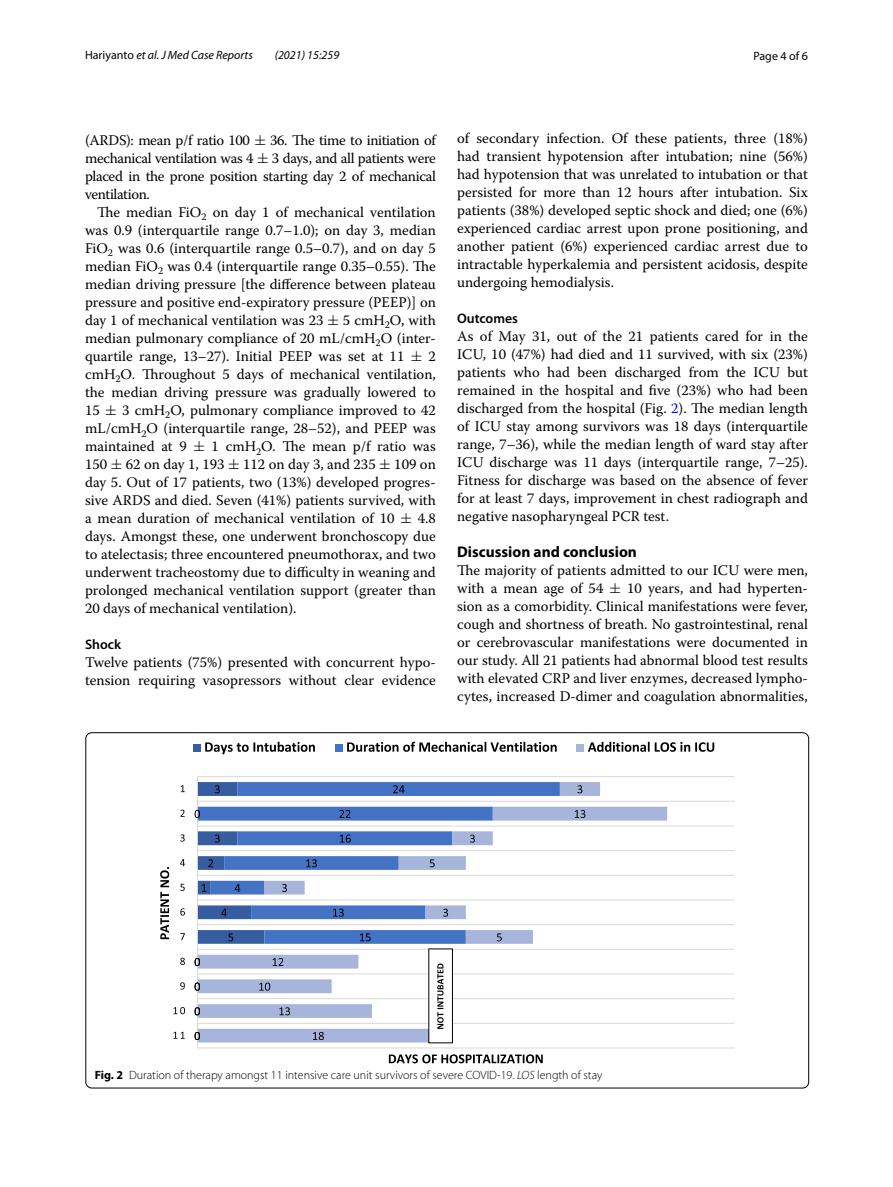
<style>
.page{position:relative;width:893px;height:1187px;background:#fff}
.page>*{position:absolute;margin:0;border:0;box-sizing:border-box;transform-origin:0 0}
.t1{font:700 15.45px "Myriad Pro";color:#000}
.t2{font:14.7px/18px "Warnock Pro";color:#000;text-align:justify}
.t3{font:600 13.8px "Myriad Pro";color:#000}
.t4{font:300 12px "Myriad Pro";color:#000}
.t5{font:italic 12px "Myriad Pro";color:#000}
.t6{font:12px "Myriad Pro";color:#000}
.s1{font-style:normal}
.s2{font-family:"MTSY"}
.s3{color:#00f}
.s4{font-weight:700}
.s5{font-style:italic}
</style>
<div class="page">
<hr style="left:197px;top:1047px;width:537px;height:1px;background:#d9d9d9">
<hr style="left:197px;top:1022px;width:537px;height:1px;background:#d9d9d9">
<hr style="left:197px;top:998px;width:537px;height:1px;background:#d9d9d9">
<hr style="left:197px;top:973px;width:537px;height:1px;background:#d9d9d9">
<hr style="left:197px;top:948px;width:537px;height:1px;background:#d9d9d9">
<hr style="left:197px;top:924px;width:537px;height:1px;background:#d9d9d9">
<hr style="left:197px;top:899px;width:537px;height:1px;background:#d9d9d9">
<hr style="left:197px;top:874px;width:537px;height:1px;background:#d9d9d9">
<hr style="left:197px;top:850px;width:537px;height:1px;background:#d9d9d9">
<hr style="left:197px;top:825px;width:537px;height:1px;background:#d9d9d9">
<hr style="left:197px;top:800px;width:537px;height:1px;background:#d9d9d9">
<hr style="left:197px;top:776px;width:537px;height:1px;background:#d9d9d9">
<svg style="left:198px;top:782px;width:469px;height:260px"></svg>
<hr style="left:197px;top:776px;width:1px;height:271px;background:#d9d9d9">
<svg style="left:195px;top:1031px;width:5px;height:8px"></svg>
<svg style="left:195px;top:1007px;width:5px;height:8px"></svg>
<svg style="left:195px;top:982px;width:5px;height:8px"></svg>
<svg style="left:195px;top:957px;width:5px;height:8px"></svg>
<svg style="left:360px;top:933px;width:11px;height:8px"></svg>
<svg style="left:333px;top:908px;width:11px;height:8px"></svg>
<svg style="left:195px;top:782px;width:69px;height:161px"></svg>
<svg style="left:306px;top:859px;width:11px;height:8px"></svg>
<svg style="left:340px;top:834px;width:11px;height:8px"></svg>
<svg style="left:339px;top:809px;width:12px;height:8px"></svg>
<svg style="left:393px;top:785px;width:12px;height:8px"></svg>
<svg style="left:313px;top:1031px;width:11px;height:8px"></svg>
<svg style="left:279px;top:1007px;width:11px;height:8px"></svg>
<svg style="left:259px;top:982px;width:11px;height:8px"></svg>
<svg style="left:273px;top:957px;width:10px;height:8px"></svg>
<svg style="left:497px;top:933px;width:5px;height:8px"></svg>
<svg style="left:443px;top:908px;width:5px;height:8px"></svg>
<svg style="left:282px;top:883px;width:5px;height:8px"></svg>
<svg style="left:430px;top:859px;width:5px;height:8px"></svg>
<svg style="left:470px;top:834px;width:5px;height:8px"></svg>
<svg style="left:575px;top:809px;width:10px;height:9px"></svg>
<svg style="left:577px;top:785px;width:5px;height:8px"></svg>
<svg style="left:173px;top:1031px;width:11px;height:7px"></svg>
<svg style="left:173px;top:1007px;width:12px;height:7px"></svg>
<svg style="left:180px;top:982px;width:5px;height:7px"></svg>
<svg style="left:180px;top:957px;width:5px;height:7px"></svg>
<svg style="left:180px;top:933px;width:5px;height:7px"></svg>
<svg style="left:180px;top:908px;width:5px;height:7px"></svg>
<svg style="left:180px;top:883px;width:5px;height:7px"></svg>
<svg style="left:180px;top:859px;width:5px;height:7px"></svg>
<svg style="left:180px;top:834px;width:5px;height:7px"></svg>
<svg style="left:180px;top:809px;width:5px;height:7px"></svg>
<svg style="left:181px;top:785px;width:4px;height:7px"></svg>
<svg style="left:389px;top:1054px;width:154px;height:9px"></svg>
<svg style="left:160px;top:867px;width:9px;height:72px"></svg>
<div style="left:193px;top:743px;width:8px;height:8px;background:#375da1"></div>
<svg style="left:205px;top:741px;width:110px;height:13px"></svg>
<div style="left:335px;top:743px;width:8px;height:8px;background:#4472c4"></div>
<svg style="left:347px;top:741px;width:210px;height:10px"></svg>
<div style="left:576px;top:743px;width:8px;height:8px;background:#a7b5db"></div>
<svg style="left:588px;top:741px;width:126px;height:10px"></svg>
<svg style="left:428px;top:948px;width:25px;height:95px"></svg>
<p class="t5" style="left:85px;top:48px;width:169px"><span class="s1">Hariyanto</span> et al. J Med Case Reports</p>
<p class="t5" style="left:275px;top:48px;width:66px">(2021) 15:259</p>
<p class="t6" style="left:753px;top:48px;width:56px">Page 4 of 6</p>
<p class="t2" style="left:85px;top:131px;width:352px">(ARDS): mean p/f ratio 100 <span class="s2">±</span> 36. The time to initiation of mechanical ventilation was 4 <span class="s2">±</span> 3 days, and all patients were placed in the prone position starting day 2 of mechanical ventilation.</p>
<p class="t2" style="left:85px;top:203px;width:352px;text-indent:12px">The median FiO<sub>2</sub> on day 1 of mechanical ventilation was 0.9 (interquartile range 0.7–1.0); on day 3, median FiO<sub>2</sub> was 0.6 (interquartile range 0.5–0.7), and on day 5 median FiO<sub>2</sub> was 0.4 (interquartile range 0.35–0.55). The median driving pressure [the difference between plateau pressure and positive end-expiratory pressure (PEEP)] on day 1 of mechanical ventilation was 23 <span class="s2">±</span> 5 cmH<sub>2</sub>O, with median pulmonary compliance of 20 mL/cmH<sub>2</sub>O (inter&shy;quartile range, 13–27). Initial PEEP was set at 11 <span class="s2">±</span> 2 cmH<sub>2</sub>O. Throughout 5 days of mechanical ventilation, the median driving pressure was gradually lowered to 15 <span class="s2">±</span> 3 cmH<sub>2</sub>O, pulmonary compliance improved to 42 mL/cmH<sub>2</sub>O (interquartile range, 28–52), and PEEP was maintained at 9 <span class="s2">±</span> 1 cmH<sub>2</sub>O. The mean p/f ratio was 150 <span class="s2">±</span> 62 on day 1, 193 <span class="s2">±</span> 112 on day 3, and 235 <span class="s2">±</span> 109 on day 5. Out of 17 patients, two (13%) developed progres&shy;sive ARDS and died. Seven (41%) patients survived, with a mean duration of mechanical ventilation of 10 <span class="s2">±</span> 4.8 days. Amongst these, one underwent bronchoscopy due to atelectasis; three encountered pneumothorax, and two underwent tracheostomy due to difficulty in weaning and prolonged mechanical ventilation support (greater than 20 days of mechanical ventilation).</p>
<p class="t3" style="left:85px;top:635px;width:38px">Shock</p>
<p class="t2" style="left:85px;top:653px;width:352px">Twelve patients (75%) presented with concurrent hypo&shy;tension requiring vasopressors without clear evidence</p>
<p class="t2" style="left:457px;top:128px;width:352px">of secondary infection. Of these patients, three (18%) had transient hypotension after intubation; nine (56%) had hypotension that was unrelated to intubation or that persisted for more than 12 hours after intubation. Six patients (38%) developed septic shock and died; one (6%) experienced cardiac arrest upon prone positioning, and another patient (6%) experienced cardiac arrest due to intractable hyperkalemia and persistent acidosis, despite undergoing hemodialysis.</p>
<p class="t3" style="left:457px;top:309px;width:62px">Outcomes</p>
<p class="t2" style="left:457px;top:326px;width:352px">As of May 31, out of the 21 patients cared for in the ICU, 10 (47%) had died and 11 survived, with six (23%) patients who had been discharged from the ICU but remained in the hospital and five (23%) who had been discharged from the hospital (Fig. <span class="s3">2</span>). The median length of ICU stay among survivors was 18 days (interquartile range, 7–36), while the median length of ward stay after ICU discharge was 11 days (interquartile range, 7–25).<br>Fitness for discharge was based on the absence of fever for at least 7 days, improvement in chest radiograph and negative nasopharyngeal PCR test.</p>
<p class="t1" style="left:457px;top:541px;width:181px">Discussion and conclusion</p>
<p class="t2" style="left:457px;top:560px;width:352px">The majority of patients admitted to our ICU were men, with a mean age of 54 <span class="s2">±</span> 10 years, and had hyperten&shy;sion as a comorbidity. Clinical manifestations were fever, cough and shortness of breath. No gastrointestinal, renal or cerebrovascular manifestations were documented in our study. All 21 patients had abnormal blood test results with elevated CRP and liver enzymes, decreased lympho&shy;cytes, increased D-dimer and coagulation abnormalities,</p>
<p class="t4" style="left:95px;top:1067px;width:509px"><span class="s4">Fig. 2</span> Duration of therapy amongst 11 intensive care unit survivors of severe COVID-19. <span class="s5">LOS</span> length of stay</p>
</div>
